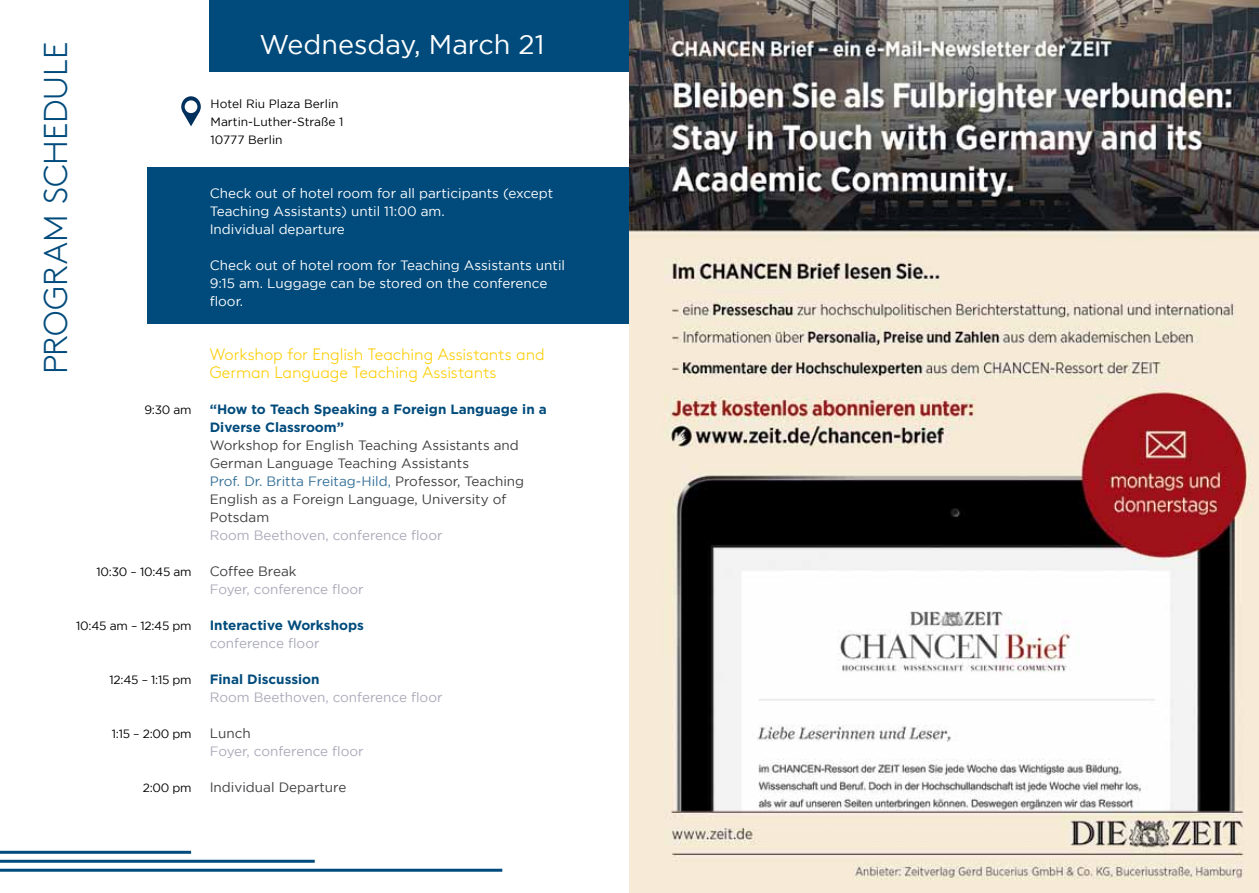
<style>
.page{position:relative;width:1259px;height:893px;background:#fff}
.page>*{position:absolute;margin:0;border:0;box-sizing:border-box;transform-origin:0 0}
.t1{font:300 33px "Brown";letter-spacing:.005em;color:#004b7c}
.t2{font:27px "Gotham";color:#fff}
.t3{font:300 16.5px/18px "Brown";color:#fecc00}
.t4{font:13.5px/18px "Gotham";color:#3e3d40}
.t5{font:13.5px/18px "Gotham";color:#fff}
.t6{font:13.5px "Gotham";color:#aaaaba}
.t7{font:700 13.5px/18px "Gotham";color:#004b7c}
.t8{font:12px/18px "Gotham";color:#000}
.t9{font:12px "Gotham";letter-spacing:-.02em;color:#000}
.s1{color:#336f97}
</style>
<div class="page">
<hr style="left:0;top:869px;width:502px;height:3px;background:#004b7c">
<hr style="left:0;top:860px;width:315px;height:3px;background:#004b7c">
<hr style="left:0;top:851px;width:191px;height:3px;background:#004b7c">
<div style="left:209px;top:0;width:420px;height:72px;background:#004b7c"></div>
<div style="left:147px;top:167px;width:482px;height:157px;background:#004b7c"></div>
<img style="left:629px;top:0;width:630px;height:893px">
<svg style="left:181px;top:96px;width:20px;height:30px"></svg>
<h1 class="t1" style="left:31px;top:374px;width:329px;rotate:-90deg">PROGRAM SCHEDULE</h1>
<h2 class="t2" style="left:259px;top:30px;width:286px">Wednesday, March 21</h2>
<p class="t8" style="left:211px;top:95px;width:134px">Hotel Riu Plaza Berlin<br>Martin-Luther-Straße 1<br>10777 Berlin</p>
<p class="t5" style="left:210px;top:184px;width:345px">Check out of hotel room for all participants (except<br>Teaching Assistants) until 11:00 am.<br>Individual departure</p>
<p class="t5" style="left:210px;top:256px;width:357px">Check out of hotel room for Teaching Assistants until<br>9:15 am. Luggage can be stored on the conference floor.</p>
<p class="t3" style="left:210px;top:344px;width:337px">Workshop for English Teaching Assistants and<br>German Language Teaching Assistants</p>
<p class="t7" style="left:210px;top:400px;width:338px">“How to Teach Speaking a Foreign Language in a<br>Diverse Classroom”</p>
<p class="t4" style="left:210px;top:436px;width:316px">Workshop for English Teaching Assistants and German Language Teaching Assistants<br><span class="s1">Prof. Dr. Britta Freitag-Hild,</span> Professor, Teaching English as a Foreign Language, University of Potsdam</p>
<p class="t6" style="left:210px;top:528px;width:234px">Room Beethoven, conference floor</p>
<p class="t4" style="left:210px;top:562px;width:88px">Coffee Break</p>
<p class="t6" style="left:210px;top:582px;width:155px">Foyer, conference floor</p>
<p class="t7" style="left:210px;top:616px;width:156px">Interactive Workshops</p>
<p class="t6" style="left:210px;top:636px;width:111px">conference floor</p>
<p class="t7" style="left:210px;top:670px;width:111px">Final Discussion</p>
<p class="t6" style="left:210px;top:690px;width:234px">Room Beethoven, conference floor</p>
<p class="t4" style="left:210px;top:724px;width:43px">Lunch</p>
<p class="t6" style="left:210px;top:744px;width:155px">Foyer, conference floor</p>
<p class="t4" style="left:210px;top:778px;width:138px">Individual Departure</p>
<p class="t8" style="left:144px;top:401px;width:49px">9:30 am</p>
<p class="t8" style="left:97px;top:563px;width:97px">10:30 – 10:45 am</p>
<p class="t9" style="left:76px;top:619px;width:117px">10:45 am – 12:45 pm</p>
<p class="t8" style="left:110px;top:671px;width:84px">12:45 – 1:15 pm</p>
<p class="t8" style="left:112px;top:725px;width:81px">1:15 – 2:00 pm</p>
<p class="t8" style="left:143px;top:779px;width:50px">2:00 pm</p>
</div>
